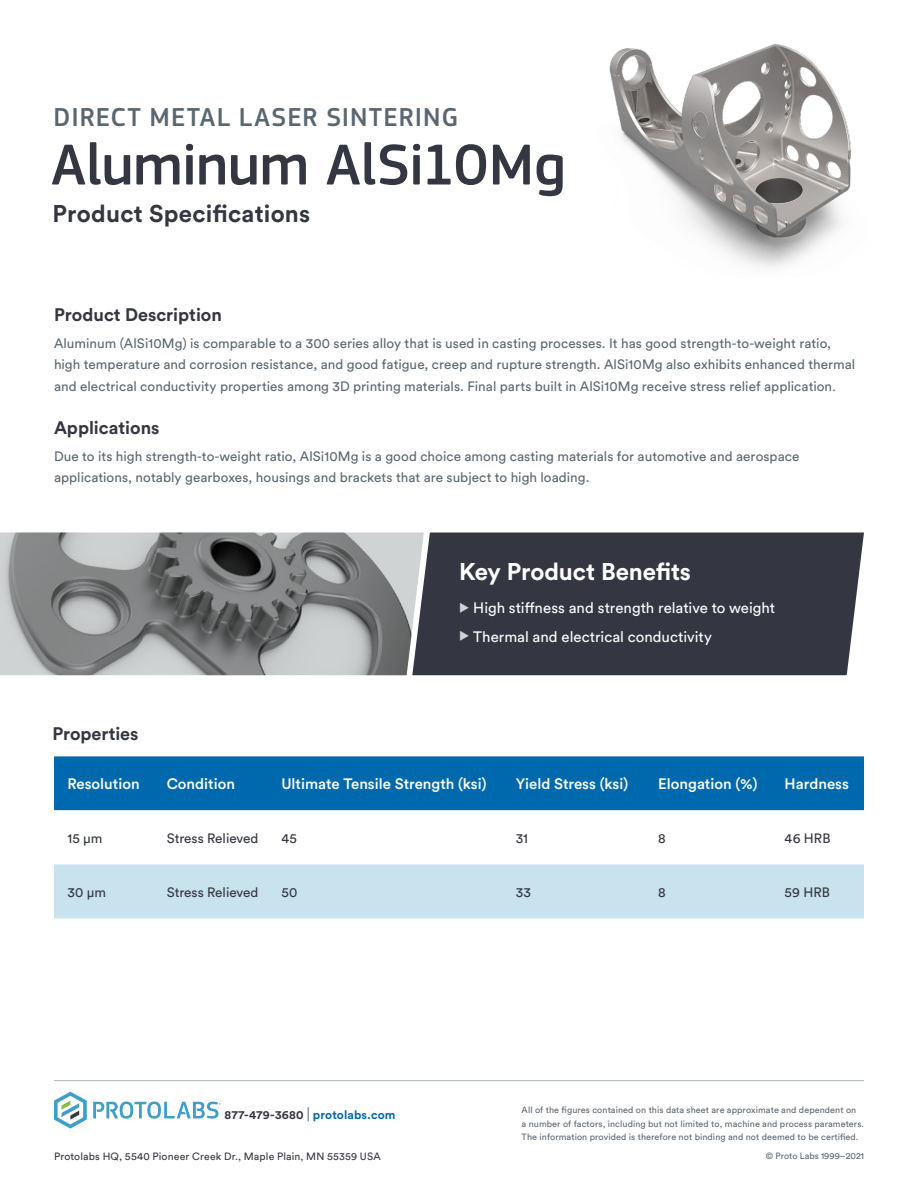
<style>
.page{position:relative;width:918px;height:1188px;background:#fff}
.page>*{position:absolute;margin:0;border:0;box-sizing:border-box;transform-origin:0 0}
.t1{font:500 60px "PF Square Sans Pro";letter-spacing:-.005em;color:#343741}
.t2{font:500 27px "PF Square Sans Pro";letter-spacing:.035em;color:#5b6770}
.t3{font:700 24px "Circular Std";letter-spacing:.01em;color:#343741}
.t4{font:700 24px "Circular Std";letter-spacing:-.005em;color:#fff}
.t5{font:700 18px "Circular Std";color:#343741}
.t6{font:500 15px "Circular Std";color:#fff}
.t7{font:15px "Circular Std";color:#fff}
.t8{font:13.5px/21.3px "Circular Std";letter-spacing:.005em;color:#5b6770}
.t9{font:13.5px "Circular Std";color:#343741}
.t10{font:700 12px "Circular Std";letter-spacing:.015em;color:#0068ad}
.t11{font:10.5px "Circular Std";letter-spacing:.015em;color:#343741}
.t12{font:9px/13.5px "Circular Std";letter-spacing:.01em;color:#5b6770}
.s1{font-family:"PF Square Sans Pro";font-size:18px}
.s2{color:#d0d3d4}
.s3{color:#343842}
.s4{color:#343741}
.s5{font-weight:400;font-size:15px;color:#5b6770}
</style>
<div class="page">
<img style="left:609px;top:43px;width:242px;height:224px">
<div style="left:424px;top:532px;width:440px;height:143px;background:#343741"></div>
<img style="left:0;top:532px;width:424px;height:143px">
<div style="left:54px;top:756px;width:810px;height:54px;background:#0068ad"></div>
<svg style="left:54px;top:810px;width:810px;height:1px"></svg>
<div style="left:54px;top:864px;width:810px;height:54px;background:#c8e2ee"></div>
<hr style="left:54px;top:1080px;width:810px;height:1px;background:#adb3b8">
<svg style="left:93px;top:1102px;width:127px;height:17px"></svg>
<svg style="left:54px;top:1092px;width:33px;height:37px"></svg>
<p class="t2" style="left:54px;top:101px;width:406px">DIRECT METAL LASER SINTERING</p>
<p class="t1" style="left:51px;top:130px;width:516px">Aluminum AlSi10Mg</p>
<p class="t3" style="left:52px;top:198px;width:259px">Product Specifications</p>
<p class="t5" style="left:54px;top:303px;width:169px">Product Description</p>
<p class="t8" style="left:54px;top:332px;width:803px">Aluminum (AlSi10Mg) is comparable to a 300 series alloy that is used in casting processes. It has good strength-to-weight ratio, high temperature and corrosion resistance, and good fatigue, creep and rupture strength. AlSi10Mg also exhibits enhanced thermal and electrical conductivity properties among 3D printing materials. Final parts built in AlSi10Mg receive stress relief application<span class="s1">.</span></p>
<p class="t5" style="left:54px;top:416px;width:107px">Applications</p>
<p class="t8" style="left:54px;top:445px;width:747px">Due to its high strength-to-weight ratio, AlSi10Mg is a good choice among casting materials for automotive and aerospace applications, notably gearboxes, housings and brackets that are subject to high loading.</p>
<p class="t5" style="left:52px;top:722px;width:88px">Properties</p>
<p class="t4" style="left:459px;top:556px;width:234px">Key Product Benefits</p>
<p class="t7" style="left:459px;top:599px;width:318px"><span class="s2">◆</span> High stiffness and strength relative to weight</p>
<p class="t7" style="left:459px;top:628px;width:255px"><span class="s2">◆</span> Thermal and electrical conductivity</p>
<p class="t6" style="left:68px;top:775px;width:74px">Resolution</p>
<p class="t6" style="left:167px;top:775px;width:70px">Condition</p>
<p class="t6" style="left:281px;top:775px;width:207px">Ultimate Tensile Strength (ksi)</p>
<p class="t6" style="left:516px;top:775px;width:114px">Yield Stress (ksi)</p>
<p class="t6" style="left:658px;top:775px;width:101px">Elongation (%)</p>
<p class="t6" style="left:785px;top:775px;width:66px">Hardness</p>
<p class="t9" style="left:68px;top:830px;width:37px">15 <span class="s3">µ</span>m</p>
<p class="t9" style="left:167px;top:830px;width:93px">Stress Relieved</p>
<p class="t9" style="left:281px;top:830px;width:17px">45</p>
<p class="t9" style="left:516px;top:830px;width:14px">31</p>
<p class="t9" style="left:658px;top:830px;width:9px">8</p>
<p class="t9" style="left:785px;top:830px;width:47px">46 HRB</p>
<p class="t9" style="left:68px;top:884px;width:40px">30 <span class="s3">µ</span>m</p>
<p class="t9" style="left:167px;top:884px;width:93px">Stress Relieved</p>
<p class="t9" style="left:281px;top:884px;width:17px">50</p>
<p class="t9" style="left:516px;top:884px;width:17px">33</p>
<p class="t9" style="left:658px;top:884px;width:9px">8</p>
<p class="t9" style="left:785px;top:884px;width:47px">59 HRB</p>
<p class="t10" style="left:225px;top:1107px;width:172px"><span class="s4">877-479-3680</span> <span class="s5">|</span> protolabs.com</p>
<p class="t12" style="left:522px;top:1103px;width:344px">All of the figures contained on this data sheet are approximate and dependent on<br>a number of factors, including but not limited to, machine and process parameters.<br>The information provided is therefore not binding and not deemed to be certified.</p>
<p class="t11" style="left:54px;top:1150px;width:328px">Protolabs HQ, 5540 Pioneer Creek Dr., Maple Plain, MN 55359 USA</p>
<p class="t12" style="left:766px;top:1149px;width:100px">© Proto Labs 1999–2021</p>
</div>
